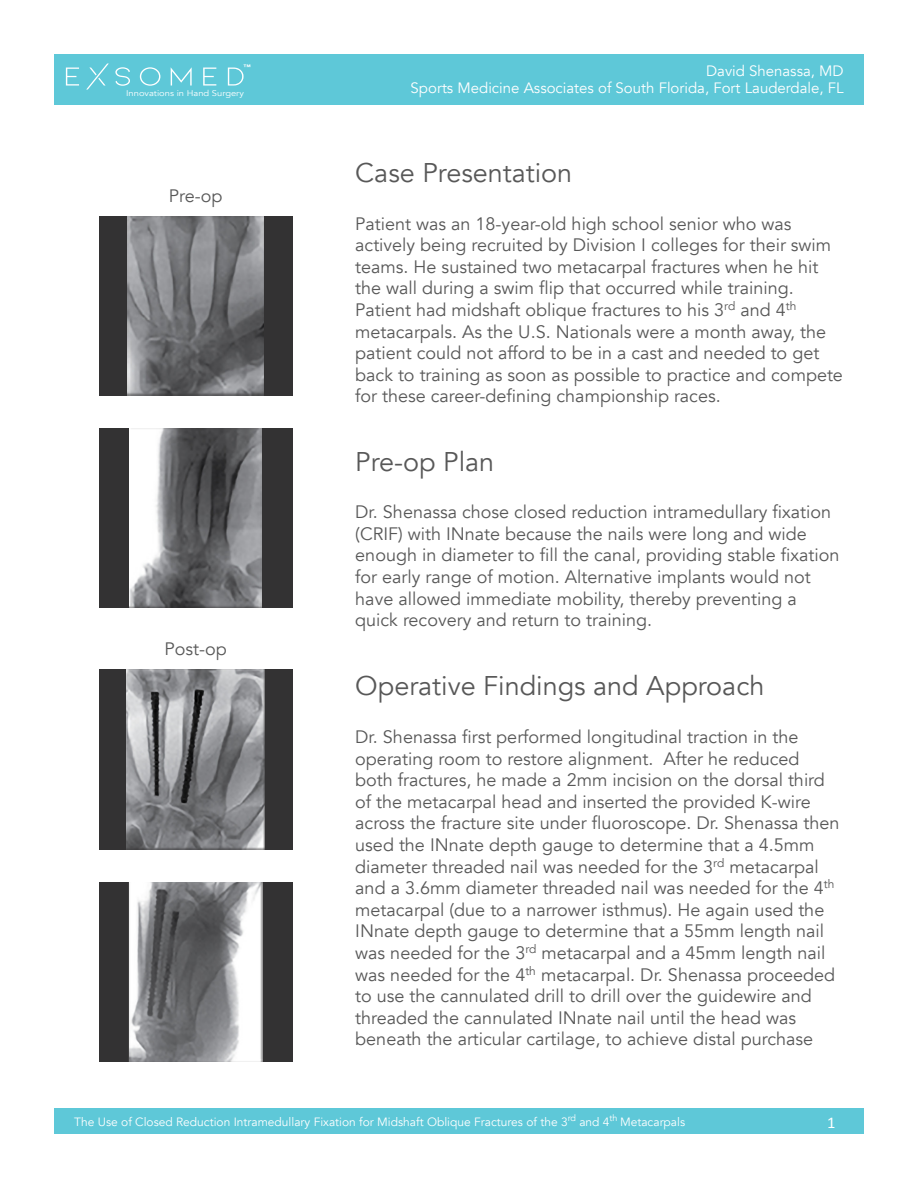
<style>
.page{position:relative;width:918px;height:1188px;background:#fff}
.page>*{position:absolute;margin:0;border:0;box-sizing:border-box;transform-origin:0 0}
.t1{font:27px "Avenir";color:#585858}
.t2{font:18px/21.6px "Avenir";color:#585858}
.Toc_heading{font:16.5px "Calibri";color:#fff}
.t3{font:15px "Avenir";color:#fff}
.t4{font:12px "Avenir";color:#fff}
.t5{font:8.25px "Avenir";color:#fff;scale:1.13 1}
.t6{font:800 6.45px "Avenir";color:#fff;scale:1.13 1}
</style>
<div class="page">
<div style="left:54px;top:54px;width:810px;height:51px;background:#5ec8d8"></div>
<div style="left:54px;top:1109px;width:810px;height:25px;background:#5ec8d8"></div>
<svg style="left:140px;top:67px;width:20px;height:19px"></svg>
<svg style="left:115px;top:67px;width:15px;height:19px"></svg>
<svg style="left:86px;top:64px;width:23px;height:26px"></svg>
<svg style="left:66px;top:68px;width:13px;height:18px"></svg>
<svg style="left:228px;top:68px;width:16px;height:18px"></svg>
<svg style="left:203px;top:68px;width:13px;height:18px"></svg>
<svg style="left:171px;top:67px;width:21px;height:19px"></svg>
<div style="left:99px;top:216px;width:193px;height:180px;background:#333233"></div>
<div style="left:99px;top:428px;width:193px;height:180px;background:#333233"></div>
<div style="left:99px;top:669px;width:193px;height:180px;background:#333233"></div>
<div style="left:99px;top:882px;width:193px;height:180px;background:#333233"></div>
<img style="left:128px;top:216px;width:135px;height:180px">
<img style="left:129px;top:428px;width:133px;height:180px">
<img style="left:126px;top:670px;width:139px;height:179px">
<img style="left:129px;top:882px;width:133px;height:180px">
<p class="t6" style="left:244px;top:61px;width:8px">™</p>
<p class="t5" style="left:126px;top:89px;width:106px">Innovations in Hand Surgery</p>
<p class="t2" style="left:169px;top:185px;width:55px">Pre-op</p>
<p class="t2" style="left:164px;top:638px;width:64px">Post-op</p>
<p class="t3" style="left:706px;top:62px;width:139px">David Shenassa, MD</p>
<p class="t3" style="left:411px;top:79px;width:435px">Sports Medicine Associates of South Florida, Fort Lauderdale, FL</p>
<p class="t1" style="left:355px;top:157px;width:218px">Case Presentation</p>
<p class="t2" style="left:355px;top:213px;width:489px">Patient was an 18-year-old high school senior who was actively being recruited by Division I colleges for their swim teams. He sustained two metacarpal fractures when he hit the wall during a swim flip that occurred while training.<br>Patient had midshaft oblique fractures to his 3<sup>rd</sup> and 4<sup>th </sup>metacarpals. As the U.S. Nationals were a month away, the patient could not afford to be in a cast and needed to get back to training as soon as possible to practice and compete for these career-defining championship races.</p>
<p class="t1" style="left:355px;top:446px;width:140px">Pre-op Plan</p>
<p class="t2" style="left:355px;top:502px;width:486px">Dr. Shenassa chose closed reduction intramedullary fixation (CRIF) with INnate because the nails were long and wide enough in diameter to fill the canal, providing stable fixation for early range of motion. Alternative implants would not have allowed immediate mobility, thereby preventing a quick recovery and return to training.</p>
<p class="t1" style="left:355px;top:670px;width:411px">Operative Findings and Approach</p>
<p class="t2" style="left:355px;top:726px;width:486px">Dr. Shenassa first performed longitudinal traction in the operating room to restore alignment. After he reduced both fractures, he made a 2mm incision on the dorsal third of the metacarpal head and inserted the provided K-wire across the fracture site under fluoroscope. Dr. Shenassa then used the INnate depth gauge to determine that a 4.5mm diameter threaded nail was needed for the 3<sup>rd</sup> metacarpal and a 3.6mm diameter threaded nail was needed for the 4<sup>th </sup>metacarpal (due to a narrower isthmus). He again used the INnate depth gauge to determine that a 55mm length nail was needed for the 3<sup>rd</sup> metacarpal and a 45mm length nail was needed for the 4<sup>th</sup> metacarpal. Dr. Shenassa proceeded to use the cannulated drill to drill over the guidewire and threaded the cannulated INnate nail until the head was beneath the articular cartilage, to achieve distal purchase</p>
<p class="t4" style="left:74px;top:1115px;width:612px">The Use of Closed Reduction Intramedullary Fixation for Midshaft Oblique Fractures of the 3<sup>rd</sup> and 4<sup>th</sup> Metacarpals</p>
<p class="Toc_heading" style="left:827px;top:1111px;width:10px">1</p>
</div>
